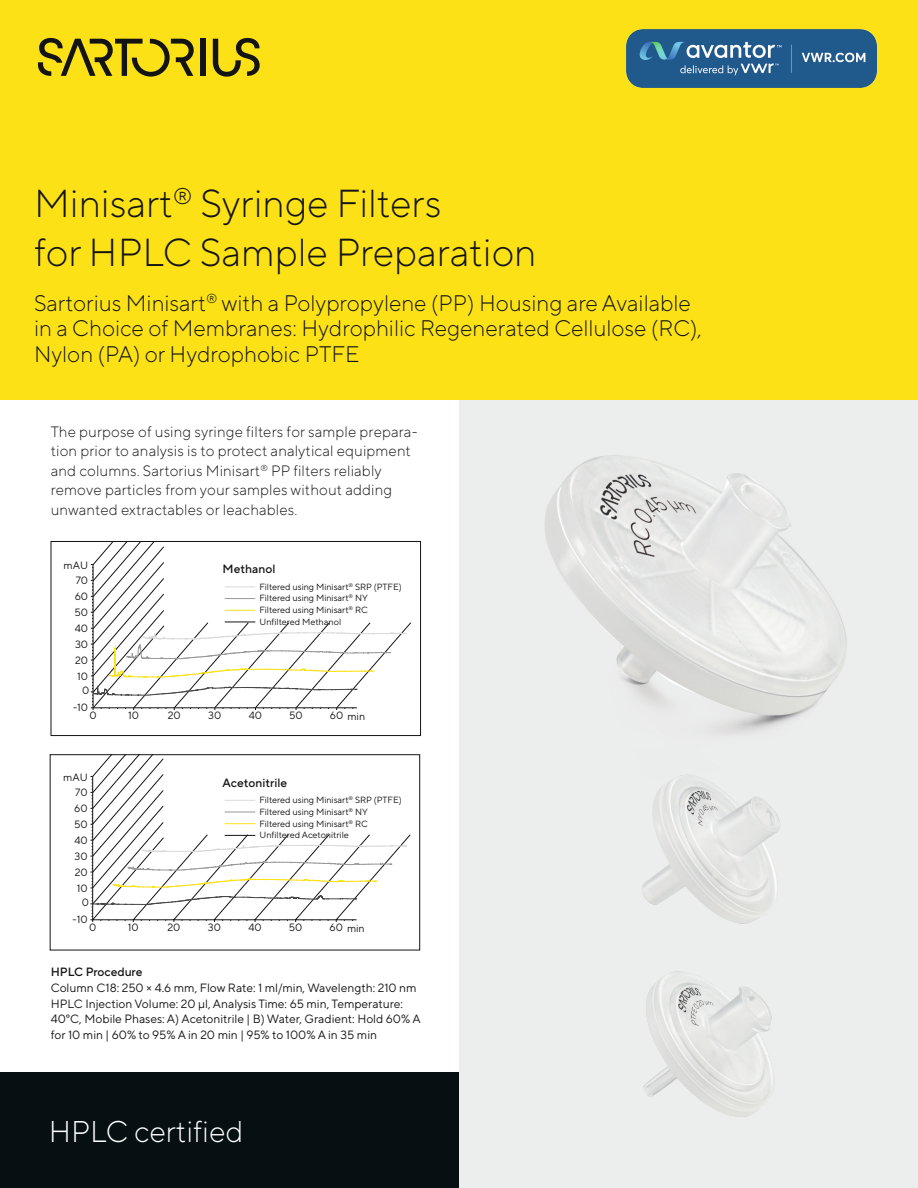
<style>
.page{position:relative;width:918px;height:1188px;background:#fff}
.page>*{position:absolute;margin:0;border:0;box-sizing:border-box;transform-origin:0 0}
.t1{font:300 39px/48.8px "TT Norms Pro";color:#131413}
.t2{font:300 30px "TT Norms Pro";color:#fff}
.t3{font:300 22.5px/25.5px "TT Norms Pro";color:#131413}
.t4{font:300 15px/19.5px "TT Norms Pro";letter-spacing:.01em;color:#131413}
.t5{font:12px/15.6px "TT Norms Pro";color:#131413}
.t6{font:500 12px "TT Norms Pro";color:#131413}
.t7{font:10.65px "TT Norms Pro";color:#131413}
.t8{font:9px/11.7px "TT Norms Pro";color:#131413}
</style>
<div class="page">
<div style="left:459px;top:393px;width:459px;height:795px;background:#eceded"></div>
<div style="left:0;top:0;width:918px;height:400px;background:#fbe116"></div>
<div style="left:0;top:1072px;width:459px;height:116px;background:#061013"></div>
<div style="left:200px;top:39px;width:5px;height:37px;background:#131413"></div>
<svg style="left:213px;top:38px;width:47px;height:39px"></svg>
<svg style="left:38px;top:38px;width:156px;height:39px"></svg>
<img style="left:643px;top:971px;width:132px;height:146px">
<svg style="left:90px;top:543px;width:321px;height:165px"></svg>
<svg style="left:91px;top:580px;width:316px;height:130px"></svg>
<div style="left:51px;top:541px;width:370px;height:195px;border:1px solid #131413"></div>
<svg style="left:92px;top:757px;width:318px;height:82px"></svg>
<svg style="left:90px;top:776px;width:317px;height:146px"></svg>
<hr style="left:225px;top:587px;width:30px;height:1px;background:#d9d9d9">
<hr style="left:225px;top:598px;width:30px;height:1px;background:#999">
<hr style="left:225px;top:610px;width:30px;height:1px;background:#fbe116">
<hr style="left:225px;top:622px;width:30px;height:1px;background:#131413">
<hr style="left:225px;top:800px;width:30px;height:1px;background:#d9d9d9">
<hr style="left:225px;top:812px;width:30px;height:1px;background:#999">
<hr style="left:225px;top:823px;width:30px;height:1px;background:#fbe116">
<hr style="left:225px;top:835px;width:30px;height:1px;background:#131413">
<img style="left:545px;top:455px;width:302px;height:265px">
<img style="left:642px;top:775px;width:139px;height:149px">
<img style="left:627px;top:30px;width:250px;height:58px">
<h1 class="t1" style="left:34px;top:176px;width:504px">Minisart<sup>®</sup> Syringe Filters<br>for HPLC Sample Preparation</h1>
<h3 class="t3" style="left:34px;top:288px;width:670px">Sartorius Minisart<sup>®</sup> with a Polypropylene (PP) Housing are Available in a Choice of Membranes: Hydrophilic Regenerated Cellulose (RC),<br>Nylon (PA) or Hydrophobic PTFE</h3>
<p class="t4" style="left:51px;top:421px;width:368px">The purpose of using syringe filters for sample prepara&shy;tion prior to analysis is to protect analytical equipment and columns. Sartorius Minisart<sup>®</sup> PP filters reliably remove particles from your samples without adding unwanted extractables or leachables.</p>
<p class="t7" style="left:64px;top:558px;width:26px">mAU</p>
<p class="t7" style="left:76px;top:573px;width:14px">70</p>
<p class="t7" style="left:75px;top:589px;width:15px">60</p>
<p class="t7" style="left:75px;top:605px;width:15px">50</p>
<p class="t7" style="left:75px;top:620px;width:15px">40</p>
<p class="t7" style="left:75px;top:636px;width:15px">30</p>
<p class="t7" style="left:75px;top:652px;width:15px">20</p>
<p class="t7" style="left:77px;top:668px;width:12px">10</p>
<p class="t7" style="left:82px;top:683px;width:9px">0</p>
<p class="t6" style="left:223px;top:560px;width:54px">Methanol</p>
<p class="t8" style="left:260px;top:580px;width:144px">Filtered using Minisart<sup>®</sup> SRP (PTFE)<br>Filtered using Minisart<sup>®</sup> NY<br>Filtered using Minisart<sup>®</sup> RC<br>Unfiltered Methanol</p>
<p class="t7" style="left:73px;top:700px;width:17px">-10</p>
<p class="t7" style="left:89px;top:708px;width:9px">0</p>
<p class="t7" style="left:128px;top:708px;width:12px">10</p>
<p class="t7" style="left:168px;top:708px;width:15px">20</p>
<p class="t7" style="left:208px;top:708px;width:15px">30</p>
<p class="t7" style="left:249px;top:708px;width:15px">40</p>
<p class="t7" style="left:289px;top:708px;width:15px">50</p>
<p class="t7" style="left:330px;top:708px;width:37px">60 min</p>
<p class="t7" style="left:63px;top:770px;width:26px">mAU</p>
<p class="t7" style="left:75px;top:785px;width:14px">70</p>
<p class="t7" style="left:74px;top:801px;width:15px">60</p>
<p class="t7" style="left:74px;top:816px;width:15px">50</p>
<p class="t7" style="left:74px;top:832px;width:15px">40</p>
<p class="t7" style="left:75px;top:848px;width:15px">30</p>
<p class="t7" style="left:75px;top:864px;width:15px">20</p>
<p class="t7" style="left:77px;top:880px;width:12px">10</p>
<p class="t7" style="left:82px;top:895px;width:9px">0</p>
<p class="t6" style="left:223px;top:774px;width:66px">Acetonitrile</p>
<p class="t8" style="left:260px;top:793px;width:144px">Filtered using Minisart<sup>®</sup> SRP (PTFE)<br>Filtered using Minisart<sup>®</sup> NY<br>Filtered using Minisart<sup>®</sup> RC<br>Unfiltered Acetonitrile</p>
<p class="t7" style="left:73px;top:912px;width:17px">-10</p>
<p class="t7" style="left:89px;top:920px;width:9px">0</p>
<p class="t7" style="left:128px;top:920px;width:12px">10</p>
<p class="t7" style="left:167px;top:920px;width:15px">20</p>
<p class="t7" style="left:208px;top:920px;width:15px">30</p>
<p class="t7" style="left:248px;top:920px;width:15px">40</p>
<p class="t7" style="left:289px;top:920px;width:15px">50</p>
<p class="t7" style="left:330px;top:920px;width:37px">60 min</p>
<p class="t6" style="left:51px;top:963px;width:93px">HPLC Procedure</p>
<p class="t5" style="left:51px;top:979px;width:371px">Column C18: 250 × 4.6 mm, Flow Rate: 1 ml/min, Wavelength: 210 nm HPLC Injection Volume: 20 μl, Analysis Time: 65 min, Temperature:<br>40°C, Mobile Phases: A) Acetonitrile | B) Water, Gradient: Hold 60% A for 10 min | 60% to 95% A in 20 min | 95% to 100% A in 35 min</p>
<h2 class="t2" style="left:49px;top:1110px;width:196px">HPLC certified</h2>
</div>
